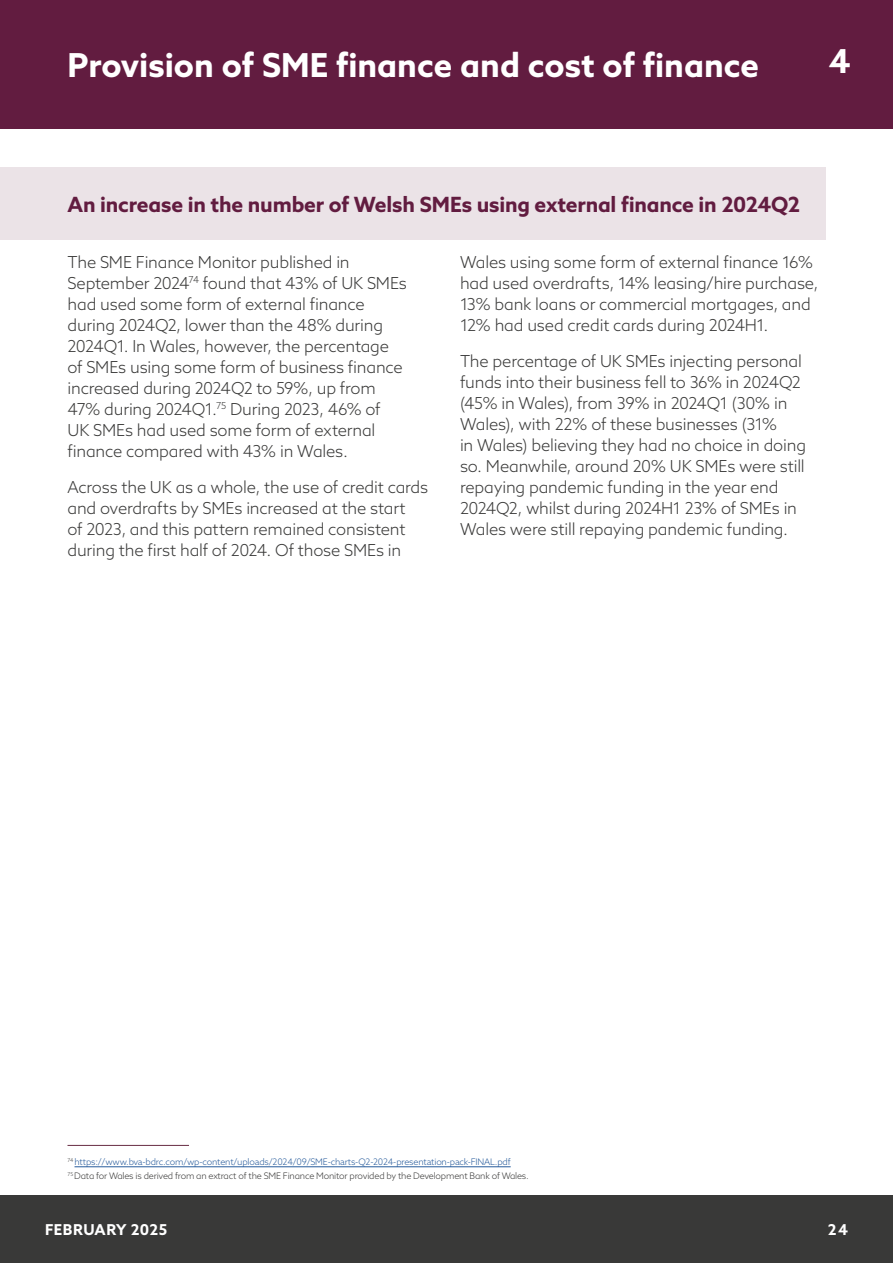
<style>
.page{position:relative;width:893px;height:1263px;background:#fff}
.page>*{position:absolute;margin:0;border:0;box-sizing:border-box;transform-origin:0 0}
.Chapter_Title{font:700 33px "Azo Sans";color:#fff}
.Sub-heading{font:700 21px "Azo Sans";letter-spacing:-.01em;color:#621c40}
.Body_Text_Two_Col{font:300 16.5px/21px "Azo Sans";letter-spacing:-.015em;color:#393938}
.t1{font:700 15px "Azo Sans";letter-spacing:.03em;color:#fff}
.Small_Copy{font:300 9px "Azo Sans";letter-spacing:-.02em;color:#275b9b}
.Small_Copy-2{font:300 9px "Azo Sans";letter-spacing:-.02em;color:#393938}
</style>
<div class="page">
<div style="left:0;top:1195px;width:893px;height:68px;background:#393938"></div>
<div style="left:0;top:0;width:893px;height:129px;background:#621c40"></div>
<div style="left:0;top:168px;width:825px;height:72px;background:#ebe3e7"></div>
<hr style="left:68px;top:1145px;width:121px;height:1px;background:#682d44">
<hr style="left:75px;top:1166px;width:436px;height:1px;background:#275b9b">
<h2 class="Chapter_Title" style="left:68px;top:43px;width:693px">Provision of SME finance and cost of finance</h2>
<h2 class="Chapter_Title" style="left:829px;top:40px;width:23px">4</h2>
<h3 class="Sub-heading" style="left:68px;top:190px;width:734px">An increase in the number of Welsh SMEs using external finance in 2024Q2</h3>
<p class="Body_Text_Two_Col" style="left:68px;top:251px;width:341px">The SME Finance Monitor published in September 2024<sup>74</sup> found that 43% of UK SMEs had used some form of external finance during 2024Q2, lower than the 48% during 2024Q1. In Wales, however, the percentage of SMEs using some form of business finance increased during 2024Q2 to 59%, up from 47% during 2024Q1.<sup>75</sup> During 2023, 46% of<br>UK SMEs had used some form of external finance compared with 43% in Wales.</p>
<p class="Body_Text_Two_Col" style="left:68px;top:476px;width:362px">Across the UK as a whole, the use of credit cards and overdrafts by SMEs increased at the start<br>of 2023, and this pattern remained consistent during the first half of 2024. Of those SMEs in</p>
<p class="Body_Text_Two_Col" style="left:460px;top:251px;width:360px">Wales using some form of external finance 16% had used overdrafts, 14% leasing/hire purchase, 13% bank loans or commercial mortgages, and 12% had used credit cards during 2024H1.</p>
<p class="Body_Text_Two_Col" style="left:460px;top:350px;width:348px">The percentage of UK SMEs injecting personal funds into their business fell to 36% in 2024Q2 (45% in Wales), from 39% in 2024Q1 (30% in Wales), with 22% of these businesses (31%<br>in Wales) believing they had no choice in doing so. Meanwhile, around 20% UK SMEs were still repaying pandemic funding in the year end 2024Q2, whilst during 2024H1 23% of SMEs in Wales were still repaying pandemic funding.</p>
<p class="Small_Copy" style="left:68px;top:1156px;width:445px"><sup>74</sup> https://www.bva-bdrc.com/wp-content/uploads/2024/09/SME-charts-Q2-2024-presentation-pack-FINAL.pdf</p>
<p class="Small_Copy-2" style="left:68px;top:1170px;width:463px"><sup>75</sup> Data for Wales is derived from an extract of the SME Finance Monitor provided by the Development Bank of Wales.</p>
<p class="t1" style="left:45px;top:1219px;width:124px">FEBRUARY 2025</p>
<p class="t1" style="left:828px;top:1219px;width:22px">24</p>
</div>
